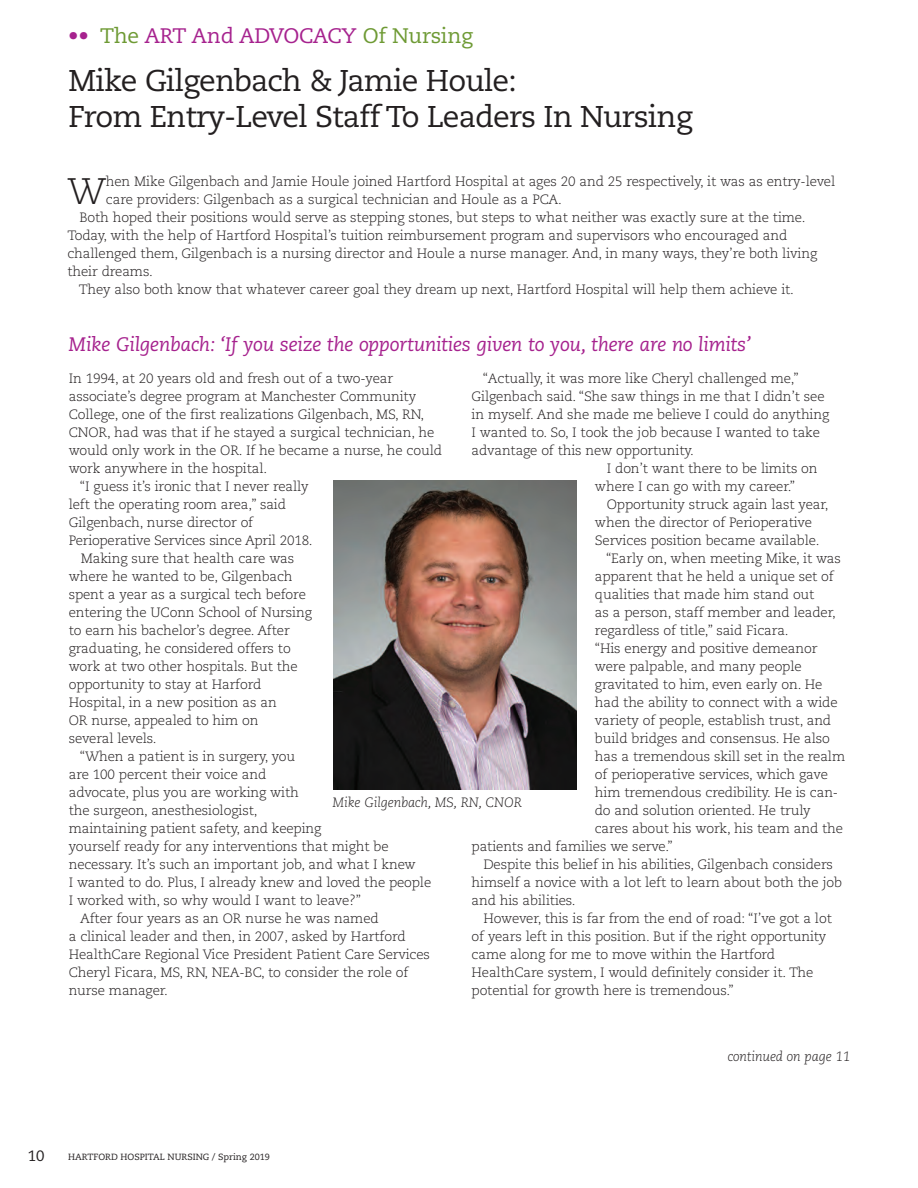
<style>
.page{position:relative;width:918px;height:1188px;background:#fff}
.page>*{position:absolute;margin:0;border:0;box-sizing:border-box;transform-origin:0 0}
.t1{font:300 36.9px "Caecilia";color:#231f20}
.t2{font:30px/36px "Caecilia";letter-spacing:-.03em;color:#231f20}
.t3{font:21px "Caecilia";letter-spacing:-.01em;color:#a6228e}
.t4{font:italic 19.5px "Caecilia";letter-spacing:-.01em;color:#a6228e}
.t5{font:15px "Caecilia";color:#231f20}
.t6{font:300 13.5px "Caecilia";letter-spacing:-.01em;color:#231f20}
.t7{font:italic 300 13.5px "Caecilia";letter-spacing:-.01em;color:#231f20}
.t8{font:9px "Caecilia";color:#231f20}
.s1{color:#6e9a34}
</style>
<div class="page">
<img style="left:333px;top:481px;width:244px;height:309px">
<h3 class="t3" style="left:68px;top:27px;width:406px">•• <span class="s1">The</span> ART And ADVOCACY <span class="s1">Of Nursing</span></h3>
<h2 class="t2" style="left:68px;top:65px;width:625px">Mike Gilgenbach &amp; Jamie Houle:<br>From Entry-Level Staff To Leaders In Nursing</h2>
<h1 class="t1" style="left:68px;top:176px;width:40px">W</h1>
<p class="t6" style="left:106px;top:175px;width:731px">hen Mike Gilgenbach and Jamie Houle joined Hartford Hospital at ages 20 and 25 respectively, it was as entry-level</p>
<p class="t6" style="left:106px;top:193px;width:458px">care providers: Gilgenbach as a surgical technician and Houle as a PCA.</p>
<p class="t6" style="left:79px;top:211px;width:728px">Both hoped their positions would serve as stepping stones, but steps to what neither was exactly sure at the time.</p>
<p class="t6" style="left:67px;top:229px;width:721px">Today, with the help of Hartford Hospital’s tuition reimbursement program and supervisors who encouraged and</p>
<p class="t6" style="left:67px;top:247px;width:751px">challenged them, Gilgenbach is a nursing director and Houle a nurse manager. And, in many ways, they’re both living</p>
<p class="t6" style="left:67px;top:265px;width:87px">their dreams.</p>
<p class="t6" style="left:79px;top:283px;width:717px">They also both know that whatever career goal they dream up next, Hartford Hospital will help them achieve it.</p>
<h3 class="t4" style="left:69px;top:336px;width:684px">Mike Gilgenbach: ‘If you seize the opportunities given to you, there are no limits’</h3>
<p class="t6" style="left:483px;top:373px;width:317px">“Actually, it was more like Cheryl challenged me,”</p>
<p class="t6" style="left:472px;top:391px;width:354px">Gilgenbach said. “She saw things in me that I didn’t see</p>
<p class="t6" style="left:472px;top:409px;width:359px">in myself. And she made me believe I could do anything</p>
<p class="t6" style="left:472px;top:427px;width:350px">I wanted to. So, I took the job because I wanted to take</p>
<p class="t6" style="left:472px;top:445px;width:224px">advantage of this new opportunity.</p>
<p class="t6" style="left:607px;top:463px;width:212px">I don’t want there to be limits on</p>
<p class="t6" style="left:595px;top:481px;width:202px">where I can go with my career.”</p>
<p class="t6" style="left:607px;top:499px;width:223px">Opportunity struck again last year,</p>
<p class="t6" style="left:595px;top:517px;width:218px">when the director of Perioperative</p>
<p class="t6" style="left:595px;top:535px;width:226px">Services position became available.</p>
<p class="t6" style="left:606px;top:553px;width:236px">“Early on, when meeting Mike, it was</p>
<p class="t6" style="left:595px;top:571px;width:240px">apparent that he held a unique set of</p>
<p class="t6" style="left:595px;top:589px;width:221px">qualities that made him stand out</p>
<p class="t6" style="left:595px;top:607px;width:242px">as a person, staff member and leader,</p>
<p class="t6" style="left:595px;top:624px;width:195px">regardless of title,” said Ficara.</p>
<p class="t6" style="left:595px;top:642px;width:224px">“His energy and positive demeanor</p>
<p class="t6" style="left:595px;top:660px;width:208px">were palpable, and many people</p>
<p class="t6" style="left:595px;top:678px;width:229px">gravitated to him, even early on. He</p>
<p class="t6" style="left:595px;top:696px;width:244px">had the ability to connect with a wide</p>
<p class="t6" style="left:595px;top:714px;width:238px">variety of people, establish trust, and</p>
<p class="t6" style="left:595px;top:732px;width:237px">build bridges and consensus. He also</p>
<p class="t6" style="left:595px;top:750px;width:252px">has a tremendous skill set in the realm</p>
<p class="t6" style="left:595px;top:768px;width:234px">of perioperative services, which gave</p>
<p class="t6" style="left:595px;top:786px;width:245px">him tremendous credibility. He is can-</p>
<p class="t6" style="left:595px;top:804px;width:218px">do and solution oriented. He truly</p>
<p class="t6" style="left:595px;top:822px;width:250px">cares about his work, his team and the</p>
<p class="t6" style="left:472px;top:840px;width:203px">patients and families we serve.”</p>
<p class="t6" style="left:484px;top:858px;width:351px">Despite this belief in his abilities, Gilgenbach considers</p>
<p class="t6" style="left:472px;top:876px;width:372px">himself a novice with a lot left to learn about both the job</p>
<p class="t6" style="left:472px;top:894px;width:106px">and his abilities.</p>
<p class="t6" style="left:484px;top:912px;width:350px">However, this is far from the end of road: “I’ve got a lot</p>
<p class="t6" style="left:472px;top:930px;width:356px">of years left in this position. But if the right opportunity</p>
<p class="t6" style="left:472px;top:948px;width:305px">came along for me to move within the Hartford</p>
<p class="t6" style="left:472px;top:966px;width:343px">HealthCare system, I would definitely consider it. The</p>
<p class="t6" style="left:472px;top:984px;width:264px">potential for growth here is tremendous.”</p>
<p class="t6" style="left:69px;top:373px;width:326px">In 1994, at 20 years old and fresh out of a two-year</p>
<p class="t6" style="left:69px;top:391px;width:349px">associate’s degree program at Manchester Community</p>
<p class="t6" style="left:69px;top:409px;width:357px">College, one of the first realizations Gilgenbach, MS, RN,</p>
<p class="t6" style="left:69px;top:427px;width:367px">CNOR, had was that if he stayed a surgical technician, he</p>
<p class="t6" style="left:69px;top:445px;width:375px">would only work in the OR. If he became a nurse, he could</p>
<p class="t6" style="left:69px;top:463px;width:200px">work anywhere in the hospital.</p>
<p class="t6" style="left:80px;top:481px;width:230px">“I guess it’s ironic that I never really</p>
<p class="t6" style="left:69px;top:499px;width:219px">left the operating room area,” said</p>
<p class="t6" style="left:69px;top:517px;width:186px">Gilgenbach, nurse director of</p>
<p class="t6" style="left:69px;top:535px;width:245px">Perioperative Services since April 2018.</p>
<p class="t6" style="left:81px;top:553px;width:215px">Making sure that health care was</p>
<p class="t6" style="left:69px;top:571px;width:225px">where he wanted to be, Gilgenbach</p>
<p class="t6" style="left:69px;top:589px;width:239px">spent a year as a surgical tech before</p>
<p class="t6" style="left:69px;top:607px;width:245px">entering the UConn School of Nursing</p>
<p class="t6" style="left:69px;top:625px;width:223px">to earn his bachelor’s degree. After</p>
<p class="t6" style="left:69px;top:643px;width:224px">graduating, he considered offers to</p>
<p class="t6" style="left:69px;top:661px;width:230px">work at two other hospitals. But the</p>
<p class="t6" style="left:69px;top:679px;width:194px">opportunity to stay at Harford</p>
<p class="t6" style="left:69px;top:697px;width:210px">Hospital, in a new position as an</p>
<p class="t6" style="left:69px;top:715px;width:191px">OR nurse, appealed to him on</p>
<p class="t6" style="left:69px;top:733px;width:89px">several levels.</p>
<p class="t6" style="left:80px;top:751px;width:217px">“When a patient is in surgery, you</p>
<p class="t6" style="left:69px;top:769px;width:199px">are 100 percent their voice and</p>
<p class="t6" style="left:69px;top:787px;width:232px">advocate, plus you are working with</p>
<p class="t6" style="left:69px;top:805px;width:190px">the surgeon, anesthesiologist,</p>
<p class="t6" style="left:69px;top:823px;width:254px">maintaining patient safety, and keeping</p>
<p class="t6" style="left:69px;top:841px;width:321px">yourself ready for any interventions that might be</p>
<p class="t6" style="left:69px;top:859px;width:349px">necessary. It’s such an important job, and what I knew</p>
<p class="t6" style="left:69px;top:877px;width:364px">I wanted to do. Plus, I already knew and loved the people</p>
<p class="t6" style="left:69px;top:895px;width:294px">I worked with, so why would I want to leave?”</p>
<p class="t6" style="left:80px;top:913px;width:300px">After four years as an OR nurse he was named</p>
<p class="t6" style="left:69px;top:931px;width:338px">a clinical leader and then, in 2007, asked by Hartford</p>
<p class="t6" style="left:69px;top:949px;width:363px">HealthCare Regional Vice President Patient Care Services</p>
<p class="t6" style="left:69px;top:967px;width:341px">Cheryl Ficara, MS, RN, NEA-BC, to consider the role of</p>
<p class="t6" style="left:69px;top:985px;width:101px">nurse manager.</p>
<p class="t7" style="left:333px;top:797px;width:191px">Mike Gilgenbach, MS, RN, CNOR</p>
<p class="t5" style="left:28px;top:1149px;width:18px">10</p>
<p class="t8" style="left:68px;top:1154px;width:203px">HARTFORD HOSPITAL NURSING / Spring 2019</p>
<p class="t7" style="left:728px;top:1051px;width:124px">continued on page 11</p>
</div>
